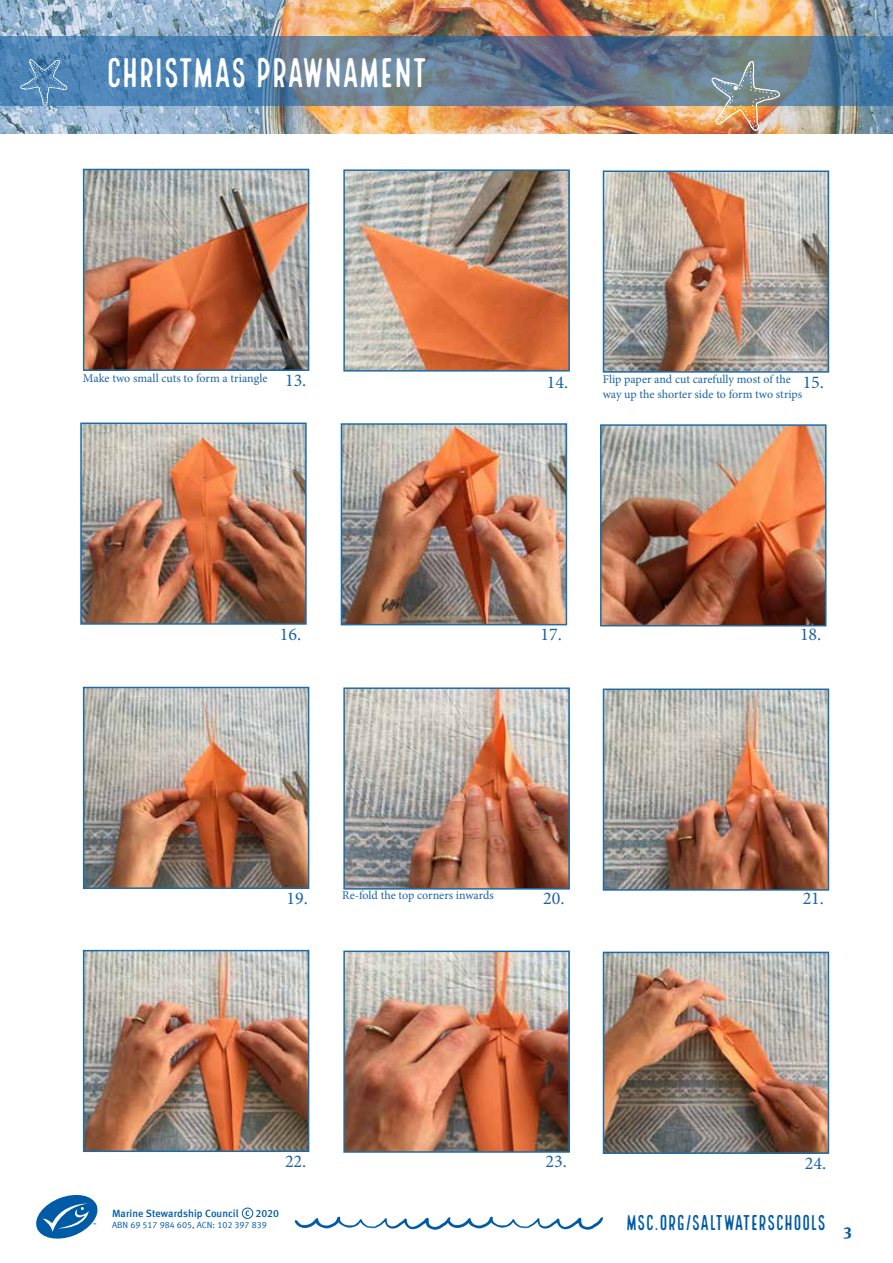
<style>
.page{position:relative;width:893px;height:1263px;background:#fff}
.page>*{position:absolute;margin:0;border:0;box-sizing:border-box;transform-origin:0 0}
.t1{font:40.5px "Local Brewery Four";letter-spacing:-.025em;color:#fff}
.t2{font:21px "Local Brewery Four";letter-spacing:-.01em;color:#005ba7}
.t3{font:18px "Minion Pro";color:#1a63a6}
.t4{font:12px/14.4px "Minion Pro";letter-spacing:-.005em;color:#1a63a6}
.t5{font:10.5px "Meta Medium LF";color:#005ba7}
.t6{font:9px "Meta Normal LF";color:#005ba7}
</style>
<div class="page">
<img style="left:0;top:0;width:893px;height:133px">
<svg style="left:294px;top:1217px;width:309px;height:13px"></svg>
<svg style="left:36px;top:1195px;width:62px;height:44px"></svg>
<svg style="left:246px;top:1210px;width:3px;height:6px"></svg>
<div style="left:242px;top:1208px;width:11px;height:11px;border:1px solid #005ba7;border-radius:50%"></div>
<svg style="left:0;top:36px;width:893px;height:70px;background:#5b7c9b"></svg>
<svg style="left:20px;top:59px;width:47px;height:47px;background:#5b8dbb"></svg>
<img style="left:711px;top:61px;width:70px;height:70px">
<img style="left:83px;top:425px;width:221px;height:197px">
<div style="left:80px;top:422px;width:227px;height:203px;border:2px solid #1e6ca6"></div>
<img style="left:344px;top:426px;width:220px;height:196px">
<div style="left:341px;top:423px;width:226px;height:202px;border:2px solid #1e6ca6"></div>
<img style="left:603px;top:427px;width:220px;height:196px">
<div style="left:600px;top:424px;width:226px;height:202px;border:2px solid #1e6ca6"></div>
<img style="left:86px;top:690px;width:220px;height:196px">
<div style="left:83px;top:687px;width:226px;height:202px;border:2px solid #1e6ca6"></div>
<img style="left:346px;top:690px;width:221px;height:197px">
<div style="left:343px;top:687px;width:227px;height:203px;border:2px solid #1e6ca6"></div>
<img style="left:606px;top:691px;width:220px;height:197px">
<div style="left:603px;top:688px;width:226px;height:203px;border:2px solid #1e6ca6"></div>
<img style="left:86px;top:953px;width:220px;height:196px">
<div style="left:83px;top:950px;width:226px;height:202px;border:2px solid #1e6ca6"></div>
<img style="left:346px;top:953px;width:221px;height:197px">
<div style="left:343px;top:950px;width:227px;height:203px;border:2px solid #1e6ca6"></div>
<img style="left:606px;top:955px;width:220px;height:196px">
<div style="left:603px;top:952px;width:226px;height:202px;border:2px solid #1e6ca6"></div>
<img style="left:86px;top:172px;width:220px;height:196px">
<div style="left:83px;top:169px;width:226px;height:202px;border:2px solid #1e6ca6"></div>
<img style="left:346px;top:172px;width:221px;height:197px">
<div style="left:343px;top:169px;width:227px;height:203px;border:2px solid #1e6ca6"></div>
<img style="left:606px;top:173px;width:220px;height:197px">
<div style="left:603px;top:170px;width:226px;height:203px;border:2px solid #1e6ca6"></div>
<h1 class="t1" style="left:106px;top:51px;width:324px">CHRISTMAS PRAWNAMENT</h1>
<p class="t4" style="left:83px;top:371px;width:186px">Make two small cuts to form a triangle</p>
<p class="t4" style="left:603px;top:372px;width:201px">Flip paper and cut carefully most of the way up the shorter side to form two strips</p>
<h3 class="t3" style="left:285px;top:368px;width:23px">13.</h3>
<h3 class="t3" style="left:547px;top:370px;width:23px">14.</h3>
<h3 class="t3" style="left:803px;top:370px;width:23px">15.</h3>
<h3 class="t3" style="left:280px;top:622px;width:23px">16.</h3>
<h3 class="t3" style="left:541px;top:622px;width:23px">17.</h3>
<h3 class="t3" style="left:800px;top:622px;width:23px">18.</h3>
<p class="t4" style="left:342px;top:888px;width:153px">Re-fold the top corners inwards</p>
<h3 class="t3" style="left:286px;top:886px;width:23px">19.</h3>
<h3 class="t3" style="left:543px;top:886px;width:23px">20.</h3>
<h3 class="t3" style="left:803px;top:886px;width:23px">21.</h3>
<h3 class="t3" style="left:285px;top:1149px;width:23px">22.</h3>
<h3 class="t3" style="left:545px;top:1149px;width:23px">23.</h3>
<h3 class="t3" style="left:805px;top:1151px;width:23px">24.</h3>
<p class="t5" style="left:112px;top:1207px;width:128px">Marine Stewardship Council</p>
<p class="t5" style="left:255px;top:1207px;width:25px">2020</p>
<p class="t6" style="left:112px;top:1220px;width:156px">ABN 69 517 984 605, ACN: 102 397 839</p>
<h2 class="t2" style="left:626px;top:1211px;width:227px">MSC.ORG/SALTWATERSCHOOLS <sub>3</sub></h2>
</div>
